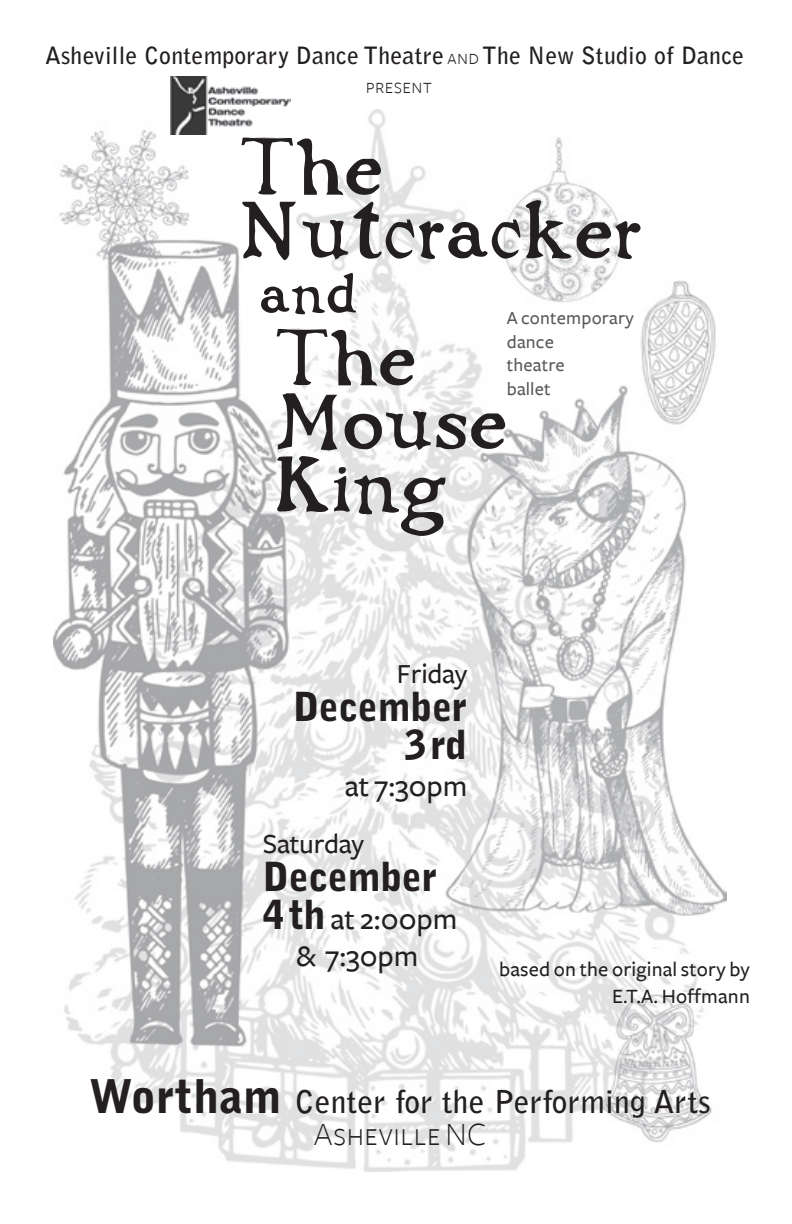
<style>
.page{position:relative;width:792px;height:1224px;background:#fff}
.page>*{position:absolute;margin:0;border:0;box-sizing:border-box;transform-origin:0 0}
.t1{font:70.4px "Dark Ages Regular";color:#231f20}
.t2{font:69.4px "Dark Ages Regular";color:#231f20}
.t3{font:50.8px "Dark Ages Regular";color:#231f20}
.t4{font:900 39.8px "Bell Gothic Std";letter-spacing:-.01em;color:#231f20}
.t5{font:33.8px "Freight Sans Light SC";letter-spacing:.01em;color:#231f20}
.t6{font:700 31.4px "Bell Gothic Std";letter-spacing:.01em;color:#231f20}
.t7{font:500 31px "Freight Sans";color:#231f20}
.t8{font:500 28.6px "Freight Sans";letter-spacing:-.01em;color:#231f20}
.t9{font:700 23.8px "Bell Gothic Std";letter-spacing:.01em;color:#231f20}
.t10{font:21.6px "Freight Sans Light SC";letter-spacing:.01em;color:#231f20}
.t11{font:500 21px "Freight Sans";letter-spacing:.01em;color:#231f20}
.t12{font:500 19px/23.6px "Freight Sans";letter-spacing:.01em;color:#57585a}
.s1{font-family:"Freight Sans Light SC";font-weight:400;font-size:21.6px}
.s2{font-family:"Bell Gothic Std";font-weight:900;font-size:39.8px}
.s3{font-weight:900;font-size:46.2px}
</style>
<div class="page">
<img style="left:53px;top:110px;width:674px;height:1062px">
<img style="left:171px;top:76px;width:120px;height:58px">
<p class="t9" style="left:45px;top:41px;width:700px">Asheville Contemporary Dance Theatre <span class="s1">and</span> The New Studio of Dance</p>
<p class="t10" style="left:366px;top:74px;width:68px">present</p>
<p class="t1" style="left:242px;top:136px;width:145px">The</p>
<p class="t1" style="left:242px;top:199px;width:405px">Nutcracker</p>
<p class="t3" style="left:261px;top:270px;width:100px">and</p>
<p class="t2" style="left:277px;top:327px;width:143px">The</p>
<p class="t2" style="left:277px;top:391px;width:235px">Mouse</p>
<p class="t2" style="left:277px;top:454px;width:174px">King</p>
<p class="t12" style="left:507px;top:307px;width:129px">A contemporary dance</p>
<p class="t12" style="left:507px;top:354px;width:59px">theatre</p>
<p class="t12" style="left:507px;top:377px;width:45px">ballet</p>
<p class="t8" style="left:397px;top:658px;width:72px">Friday</p>
<p class="t4" style="left:293px;top:684px;width:176px">December</p>
<p class="t4" style="left:405px;top:721px;width:64px">3rd</p>
<p class="t7" style="left:345px;top:769px;width:124px">at 7:30pm</p>
<p class="t8" style="left:263px;top:828px;width:103px">Saturday</p>
<p class="t4" style="left:263px;top:853px;width:176px">December</p>
<p class="t7" style="left:263px;top:901px;width:196px"><span class="s2">4th</span> at 2:00pm</p>
<p class="t7" style="left:296px;top:939px;width:124px">&amp; 7:30pm</p>
<p class="t11" style="left:499px;top:957px;width:252px">based on the original story by</p>
<p class="t11" style="left:612px;top:985px;width:139px">E.T.A. Hoffmann</p>
<p class="t6" style="left:89px;top:1082px;width:623px"><span class="s3">Wortham</span> Center for the Performing Arts</p>
<p class="t5" style="left:313px;top:1116px;width:175px">Asheville NC</p>
</div>
